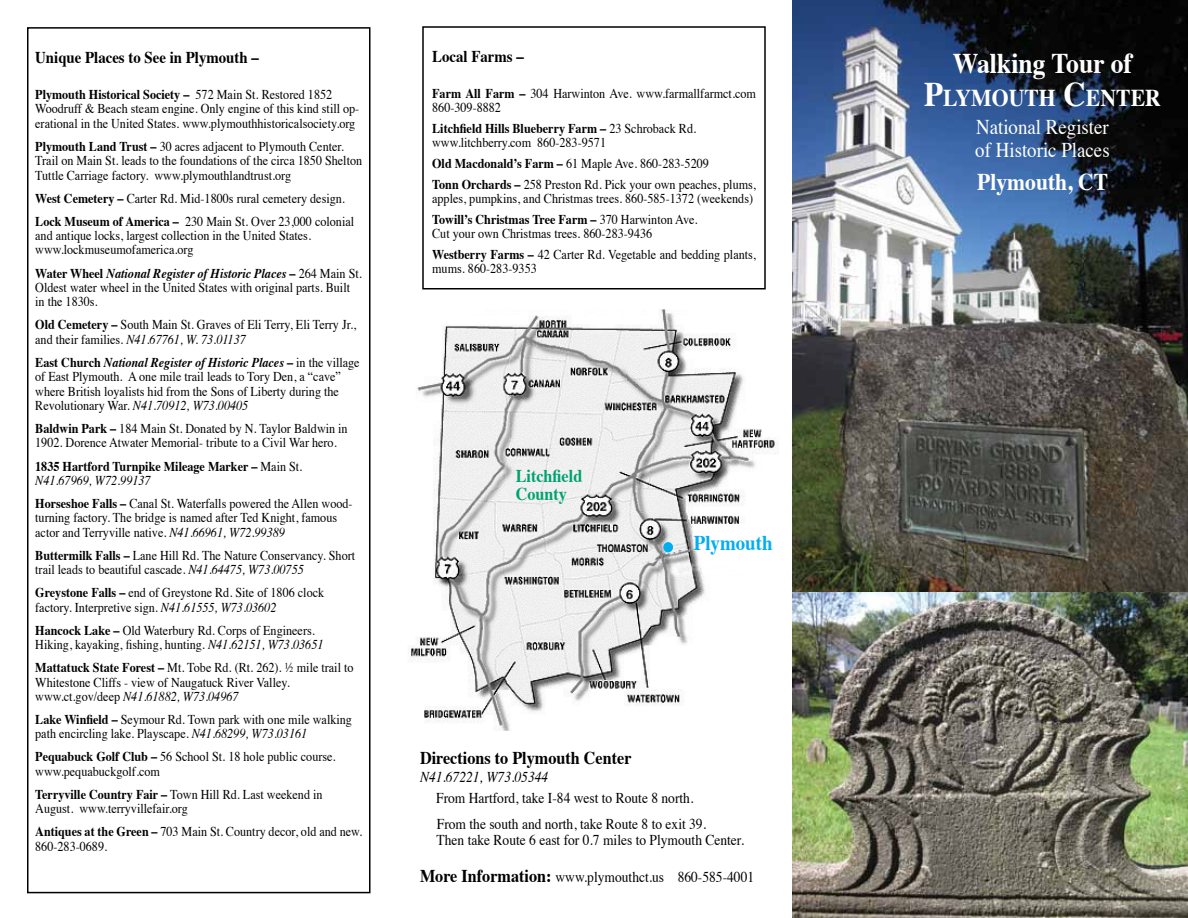
<style>
.page{position:relative;width:1188px;height:918px;background:#fff}
.page>*{position:absolute;margin:0;border:0;box-sizing:border-box;transform-origin:0 0}
.t1{font:700 28.5px "Times";color:#fff;scale:.9 1}
.t2{font:700 24.15px "Times";color:#fff;scale:.9 1}
.t3{font:700 24px "Times";color:#fff;scale:.9 1}
.t4{font:21px/22.5px "Times";color:#fff;scale:.9 1}
.t5{font:700 21px "Times";color:#00aeef;scale:.9 1}
.t6{font:700 18px "Times";color:#000;scale:.9 1}
.t7{font:700 18px/18px "Times";color:#00a16f;scale:.9 1}
.t8{font:700 16.5px "Times";color:#000;scale:.9 1}
.t9{font:15px/25.5px "Times";color:#000;scale:.9 1}
.t10{font:italic 15px "Times";color:#000;scale:.9 1}
.t11{font:13.5px/14.4px "Times";color:#000;scale:.9 1}
.t12{font:700 13.5px/14.4px "Times";color:#000;scale:.9 1}
.t13{font:700 10.5px "Helvetica";color:#000;scale:.76 1}
.s1{font-weight:700}
.s2{font-weight:700;font-style:italic}
.s3{font-style:italic}
.s4{font-weight:400}
.s5{font-weight:400;font-style:italic}
.s6{font-weight:700;font-size:18px}
.s7{font-size:34.5px}
</style>
<div class="page">
<div style="left:27px;top:27px;width:343px;height:866px;border:2px solid #000"></div>
<img style="left:792px;top:0;width:396px;height:918px">
<img style="left:411px;top:310px;width:367px;height:421px">
<div style="left:663px;top:542px;width:10px;height:10px;background:#00aeef;border-radius:50%"></div>
<p class="t8" style="left:35px;top:41px;width:250px">Unique Places to See in Plymouth –</p>
<p class="t11" style="left:35px;top:86px;width:362px"><span class="s1">Plymouth Historical Society –</span> 572 Main St. Restored 1852<br>Woodruff &amp; Beach steam engine. Only engine of this kind still op&shy;erational in the United States. www.plymouthhistoricalsociety.org</p>
<p class="t11" style="left:35px;top:138px;width:365px"><span class="s1">Plymouth Land Trust –</span> 30 acres adjacent to Plymouth Center.<br>Trail on Main St. leads to the foundations of the circa 1850 Shelton<br>Tuttle Carriage factory. www.plymouthlandtrust.org</p>
<p class="t11" style="left:35px;top:185px;width:356px;line-height:23.1px"><span class="s1">West Cemetery –</span> Carter Rd. Mid-1800s rural cemetery design.<br><span class="s1">Lock Museum of America –</span> 230 Main St. Over 23,000 colonial</p>
<p class="t11" style="left:35px;top:227px;width:308px">and antique locks, largest collection in the United States. www.lockmuseumofamerica.org</p>
<p class="t11" style="left:35px;top:265px;width:364px"><span class="s1">Water Wheel</span> <span class="s2">National Register of Historic Places</span> <span class="s1">–</span> 264 Main St.<br>Oldest water wheel in the United States with original parts. Built in the 1830s.</p>
<p class="t11" style="left:35px;top:316px;width:358px"><span class="s1">Old Cemetery –</span> South Main St. Graves of Eli Terry, Eli Terry Jr., and their families. <span class="s3">N41.67761, W. 73.01137</span></p>
<p class="t11" style="left:35px;top:354px;width:362px"><span class="s1">East Church</span> <span class="s2">National Register of Historic Places</span> <span class="s1">–</span> in the village of East Plymouth. A one mile trail leads to Tory Den, a “cave” where British loyalists hid from the Sons of Liberty during the Revolutionary War. <span class="s3">N41.70912, W73.00405</span></p>
<p class="t11" style="left:35px;top:420px;width:349px"><span class="s1">Baldwin Park –</span> 184 Main St. Donated by N. Taylor Baldwin in<br>1902. Dorence Atwater Memorial- tribute to a Civil War hero.</p>
<p class="t12" style="left:35px;top:457px;width:298px">1835 Hartford Turnpike Mileage Marker – <span class="s4">Main St.<br></span><span class="s5">N41.67969, W72.99137</span></p>
<p class="t11" style="left:35px;top:495px;width:354px"><span class="s1">Horseshoe Falls –</span> Canal St. Waterfalls powered the Allen wood&shy;turning factory. The bridge is named after Ted Knight, famous actor and Terryville native. <span class="s3">N41.66961, W72.99389</span></p>
<p class="t11" style="left:35px;top:547px;width:357px"><span class="s1">Buttermilk Falls –</span> Lane Hill Rd. The Nature Conservancy. Short trail leads to beautiful cascade. <span class="s3">N41.64475, W73.00755</span></p>
<p class="t11" style="left:35px;top:584px;width:323px"><span class="s1">Greystone Falls –</span> end of Greystone Rd. Site of 1806 clock factory. Interpretive sign. <span class="s3">N41.61555, W73.03602</span></p>
<p class="t11" style="left:35px;top:622px;width:322px"><span class="s1">Hancock Lake –</span> Old Waterbury Rd. Corps of Engineers.<br>Hiking, kayaking, fishing, hunting. <span class="s3">N41.62151, W73.03651</span></p>
<p class="t11" style="left:35px;top:659px;width:355px"><span class="s1">Mattatuck State Forest –</span> Mt. Tobe Rd. (Rt. 262). ½ mile trail to<br>Whitestone Cliffs - view of Naugatuck River Valley. www.ct.gov/deep <span class="s3">N41.61882, W73.04967</span></p>
<p class="t11" style="left:35px;top:711px;width:353px"><span class="s1">Lake Winfield –</span> Seymour Rd. Town park with one mile walking path encircling lake. Playscape. <span class="s3">N41.68299, W73.03161</span></p>
<p class="t11" style="left:35px;top:749px;width:335px"><span class="s1">Pequabuck Golf Club –</span> 56 School St. 18 hole public course. www.pequabuckgolf.com</p>
<p class="t11" style="left:35px;top:786px;width:321px"><span class="s1">Terryville Country Fair –</span> Town Hill Rd. Last weekend in<br>August. www.terryvillefair.org</p>
<p class="t11" style="left:35px;top:823px;width:365px"><span class="s1">Antiques at the Green –</span> 703 Main St. Country decor, old and new.<br>860-283-0689.</p>
<p class="t8" style="left:432px;top:41px;width:103px">Local Farms –</p>
<p class="t11" style="left:432px;top:85px;width:361px"><span class="s1">Farm All Farm –</span> 304 Harwinton Ave. www.farmallfarmct.com<br>860-309-8882</p>
<p class="t11" style="left:432px;top:120px;width:295px"><span class="s1">Litchfield Hills Blueberry Farm –</span> 23 Schroback Rd. www.litchberry.com 860-283-9571</p>
<p class="t11" style="left:432px;top:152px;width:361px;line-height:20.7px"><span class="s1">Old Macdonald’s Farm –</span> 61 Maple Ave. 860-283-5209<br><span class="s1">Tonn Orchards –</span> 258 Preston Rd. Pick your own peaches, plums,</p>
<p class="t11" style="left:432px;top:187px;width:358px;line-height:20.7px">apples, pumpkins, and Christmas trees. 860-585-1372 (weekends)<br><span class="s1">Towill’s Christmas Tree Farm –</span> 370 Harwinton Ave.</p>
<p class="t11" style="left:432px;top:222px;width:361px;line-height:20.7px">Cut your own Christmas trees. 860-283-9436<br><span class="s1">Westberry Farms –</span> 42 Carter Rd. Vegetable and bedding plants,</p>
<p class="t11" style="left:432px;top:260px;width:118px">mums. 860-283-9353</p>
<h3 class="t7" style="left:516px;top:465px;width:76px">Litchfield<br>County</h3>
<p class="t13" style="left:597px;top:540px;width:69px">THOMASTON</p>
<h3 class="t5" style="left:694px;top:523px;width:89px">Plymouth</h3>
<h3 class="t6" style="left:420px;top:740px;width:237px">Directions to Plymouth Center</h3>
<p class="t10" style="left:420px;top:764px;width:144px">N41.67221, W73.05344</p>
<p class="t9" style="left:436px;top:784px;width:301px">From Hartford, take I-84 west to Route 8 north.<br>From the south and north, take Route 8 to exit 39.</p>
<p class="t9" style="left:437px;top:826px;width:343px">Then take Route 6 east for 0.7 miles to Plymouth Center.</p>
<p class="t9" style="left:420px;top:863px;width:373px"><span class="s6">More Information:</span> www.plymouthct.us 860-585-4001</p>
<h1 class="t1" style="left:953px;top:36px;width:201px">Walking Tour of</h1>
<h2 class="t2" style="left:924px;top:75px;width:265px"><span class="s7">P</span>LYMOUTH <span class="s7">C</span>ENTER</h2>
<h3 class="t4" style="left:975px;top:114px;width:151px">National Register of Historic Places</h3>
<h3 class="t3" style="left:977px;top:159px;width:147px">Plymouth, CT</h3>
</div>
